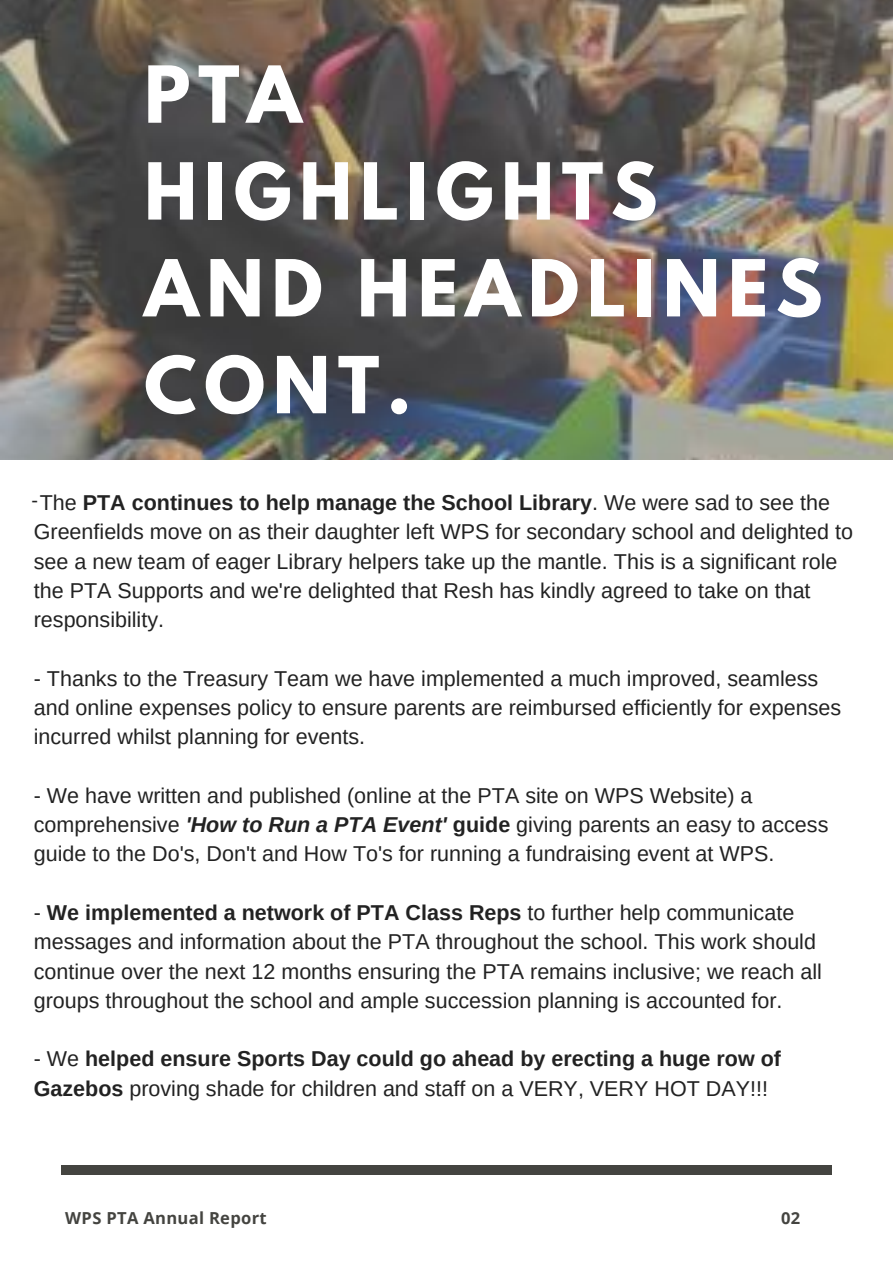
<style>
.page{position:relative;width:893px;height:1263px;background:#fff}
.page>*{position:absolute;margin:0;border:0;box-sizing:border-box;transform-origin:0 0}
.t1{font:700 69.6px/96.9px "League Spartan";letter-spacing:.11em;color:#fff}
.t2{font:21.45px/29.2px "Arimo";color:#222}
.t3{font:700 21.45px/29.2px "Arimo";color:#222}
.t4{font:700 16.5px "Open Sans";letter-spacing:.02em;color:#444440}
.s1{font-weight:700}
.s2{font-weight:700;font-style:italic}
.s3{font-weight:400}
</style>
<div class="page">
<img style="left:0;top:0;width:893px;height:459px">
<div style="left:61px;top:1165px;width:771px;height:9px;background:#444440"></div>
<h1 class="t1" style="left:144px;top:55px;width:680px">PTA<br>HIGHLIGHTS<br>AND HEADLINES<br>CONT.</h1>
<p class="t2" style="left:32px;top:488px;width:823px"><sup>-</sup>The <span class="s1">PTA continues to help manage the School Library</span>. We were sad to see the Greenfields move on as their daughter left WPS for secondary school and delighted to see a new team of eager Library helpers take up the mantle. This is a significant role the PTA Supports and we're delighted that Resh has kindly agreed to take on that responsibility.</p>
<p class="t2" style="left:34px;top:664px;width:809px">- Thanks to the Treasury Team we have implemented a much improved, seamless and online expenses policy to ensure parents are reimbursed efficiently for expenses incurred whilst planning for events.</p>
<p class="t2" style="left:34px;top:781px;width:796px">- We have written and published (online at the PTA site on WPS Website) a comprehensive <span class="s2">'How to Run a PTA Event'</span> <span class="s1">guide</span> giving parents an easy to access guide to the Do's, Don't and How To's for running a fundraising event at WPS.</p>
<p class="t2" style="left:34px;top:898px;width:790px">- <span class="s1">We implemented a network of PTA Class Reps</span> to further help communicate messages and information about the PTA throughout the school. This work should continue over the next 12 months ensuring the PTA remains inclusive; we reach all groups throughout the school and ample succession planning is accounted for.</p>
<p class="t3" style="left:34px;top:1044px;width:749px"><span class="s3">- We</span> helped ensure Sports Day could go ahead by erecting a huge row of<br>Gazebos <span class="s3">proving shade for children and staff on a VERY, VERY HOT DAY!!!</span></p>
<p class="t4" style="left:65px;top:1206px;width:203px">WPS PTA Annual Report</p>
<p class="t4" style="left:781px;top:1206px;width:21px">02</p>
</div>
